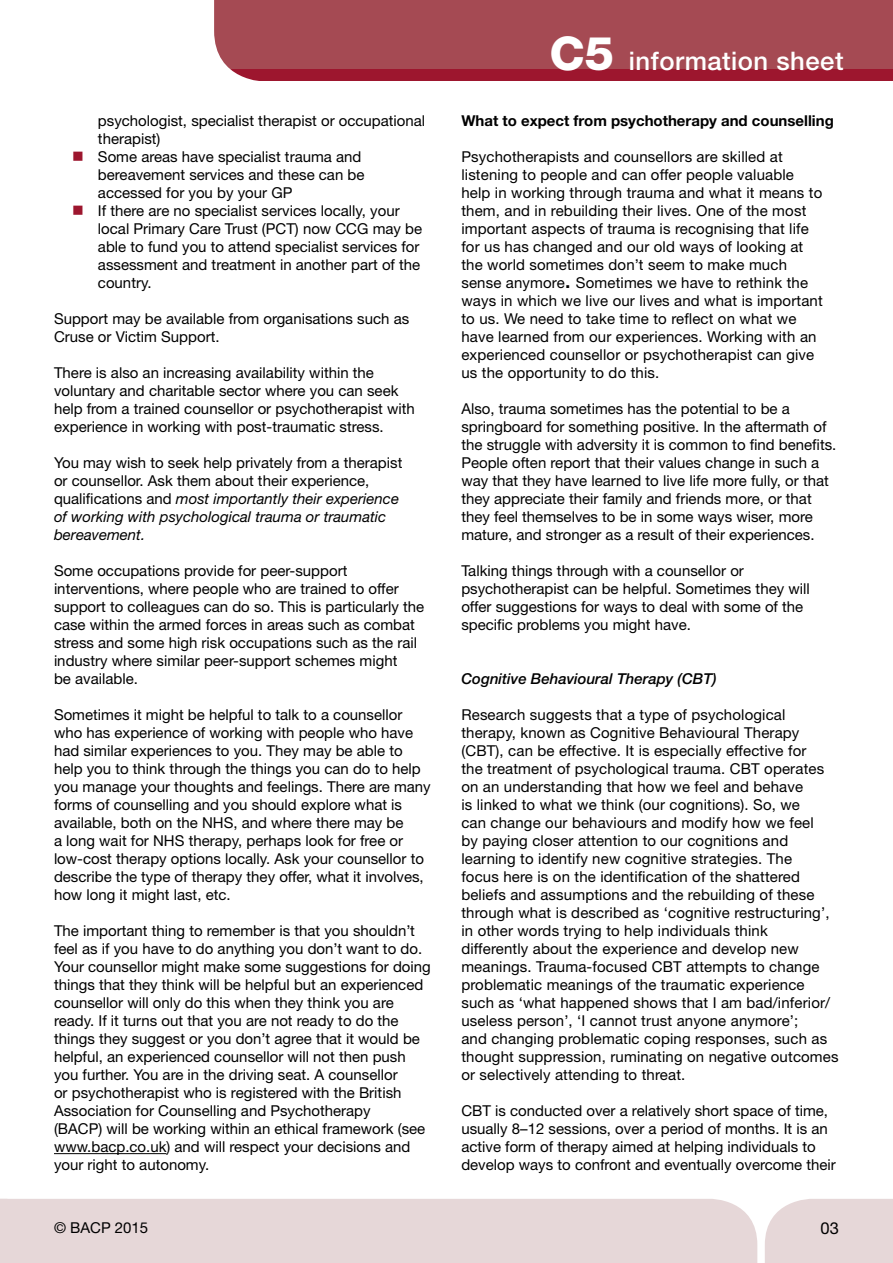
<style>
.page{position:relative;width:893px;height:1263px;background:#fff}
.page>*{position:absolute;margin:0;border:0;box-sizing:border-box;transform-origin:0 0}
.t1{font:500 25.65px "Helvetica Neue LT Std";letter-spacing:.02em;color:#fff}
.t2{font:16.5px "Helvetica Neue LT Std";color:#000}
.t3{font:15px/18px "Helvetica Neue LT Std";color:#000}
.t4{font:700 15px "Helvetica Neue LT Std";color:#000}
.t5{font:italic 500 15px "Helvetica Neue LT Std";color:#000}
.s1{color:#9d162e}
.s2{font-style:italic}
.s3{font-weight:800;font-size:46.5px}
.s4{font-family:"Verdana";font-weight:700}
</style>
<div class="page">
<div style="left:765px;top:1199px;width:128px;height:64px;background:#e6d7d8"></div>
<div style="left:0;top:1199px;width:757px;height:64px;background:#e6d7d8"></div>
<div style="left:0;top:0;width:893px;height:81px;background:#a54a53"></div>
<div style="left:0;top:70px;width:893px;height:11px;background:#9d162e"></div>
<svg style="left:0;top:0;width:265px;height:81px"></svg>
<hr style="left:54px;top:1153px;width:112px;height:1px;background:#000">
<p class="t3" style="left:98px;top:111px;width:329px">psychologist, specialist therapist or occupational therapist)</p>
<p class="t3" style="left:98px;top:147px;width:268px;text-indent:-26px"><span class="s1">■</span> Some areas have specialist trauma and bereavement services and these can be accessed for you by your GP</p>
<p class="t3" style="left:98px;top:201px;width:326px;text-indent:-26px"><span class="s1">■</span> If there are no specialist services locally, your local Primary Care Trust (PCT) now CCG may be able to fund you to attend specialist services for assessment and treatment in another part of the country.</p>
<p class="t3" style="left:54px;top:309px;width:357px">Support may be available from organisations such as<br>Cruse or Victim Support.</p>
<p class="t3" style="left:54px;top:363px;width:362px">There is also an increasing availability within the voluntary and charitable sector where you can seek help from a trained counsellor or psychotherapist with experience in working with post-traumatic stress.</p>
<p class="t3" style="left:54px;top:453px;width:350px">You may wish to seek help privately from a therapist or counsellor. Ask them about their experience, qualifications and <span class="s2">most importantly their experience of working with psychological trauma or traumatic bereavement.</span></p>
<p class="t3" style="left:54px;top:561px;width:372px">Some occupations provide for peer-support interventions, where people who are trained to offer support to colleagues can do so. This is particularly the case within the armed forces in areas such as combat stress and some high risk occupations such as the rail industry where similar peer-support schemes might<br>be available.</p>
<p class="t3" style="left:54px;top:705px;width:378px">Sometimes it might be helpful to talk to a counsellor who has experience of working with people who have had similar experiences to you. They may be able to help you to think through the things you can do to help you manage your thoughts and feelings. There are many forms of counselling and you should explore what is available, both on the NHS, and where there may be<br>a long wait for NHS therapy, perhaps look for free or low-cost therapy options locally. Ask your counsellor to describe the type of therapy they offer, what it involves, how long it might last, etc.</p>
<p class="t3" style="left:54px;top:921px;width:378px">The important thing to remember is that you shouldn’t feel as if you have to do anything you don’t want to do.<br>Your counsellor might make some suggestions for doing things that they think will be helpful but an experienced counsellor will only do this when they think you are ready. If it turns out that you are not ready to do the things they suggest or you don’t agree that it would be helpful, an experienced counsellor will not then push you further. You are in the driving seat. A counsellor<br>or psychotherapist who is registered with the British Association for Counselling and Psychotherapy<br>(BACP) will be working within an ethical framework (see www.bacp.co.uk) and will respect your decisions and your right to autonomy.</p>
<h1 class="t1" style="left:550px;top:45px;width:295px"><span class="s3">C5</span> information sheet</h1>
<p class="t4" style="left:461px;top:111px;width:374px">What to expect from psychotherapy and counselling</p>
<p class="t3" style="left:461px;top:147px;width:363px">Psychotherapists and counsellors are skilled at listening to people and can offer people valuable help in working through trauma and what it means to them, and in rebuilding their lives. One of the most important aspects of trauma is recognising that life for us has changed and our old ways of looking at the world sometimes don’t seem to make much sense anymore<span class="s4">.</span> Sometimes we have to rethink the ways in which we live our lives and what is important to us. We need to take time to reflect on what we have learned from our experiences. Working with an experienced counsellor or psychotherapist can give us the opportunity to do this.</p>
<p class="t3" style="left:461px;top:399px;width:377px">Also, trauma sometimes has the potential to be a springboard for something positive. In the aftermath of the struggle with adversity it is common to find benefits.<br>People often report that their values change in such a way that they have learned to live life more fully, or that they appreciate their family and friends more, or that they feel themselves to be in some ways wiser, more mature, and stronger as a result of their experiences.</p>
<p class="t3" style="left:461px;top:561px;width:350px">Talking things through with a counsellor or psychotherapist can be helpful. Sometimes they will offer suggestions for ways to deal with some of the specific problems you might have.</p>
<p class="t5" style="left:461px;top:670px;width:257px">Cognitive Behavioural Therapy (CBT)</p>
<p class="t3" style="left:461px;top:705px;width:379px">Research suggests that a type of psychological therapy, known as Cognitive Behavioural Therapy (CBT), can be effective. It is especially effective for<br>the treatment of psychological trauma. CBT operates on an understanding that how we feel and behave<br>is linked to what we think (our cognitions). So, we<br>can change our behaviours and modify how we feel<br>by paying closer attention to our cognitions and learning to identify new cognitive strategies. The<br>focus here is on the identification of the shattered beliefs and assumptions and the rebuilding of these through what is described as ‘cognitive restructuring’, in other words trying to help individuals think<br>differently about the experience and develop new meanings. Trauma-focused CBT attempts to change problematic meanings of the traumatic experience such as ‘what happened shows that I am bad/inferior/ useless person’, ‘I cannot trust anyone anymore’;<br>and changing problematic coping responses, such as thought suppression, ruminating on negative outcomes or selectively attending to threat.</p>
<p class="t3" style="left:461px;top:1101px;width:376px">CBT is conducted over a relatively short space of time, usually 8–12 sessions, over a period of months. It is an active form of therapy aimed at helping individuals to develop ways to confront and eventually overcome their</p>
<p class="t3" style="left:54px;top:1218px;width:96px">© BACP 2015</p>
<p class="t2" style="left:821px;top:1218px;width:20px">03</p>
</div>
